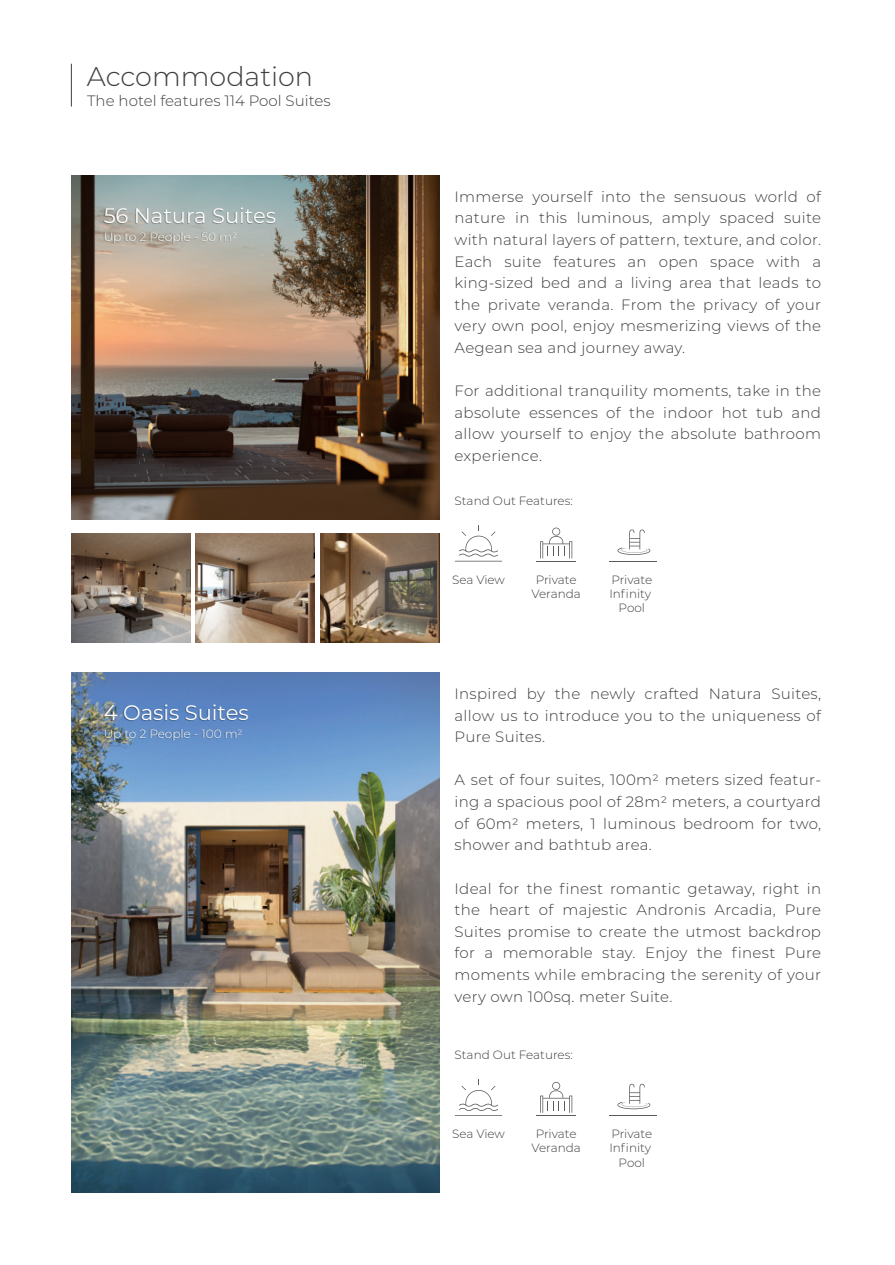
<style>
.page{position:relative;width:895px;height:1265px;background:#fff}
.page>*{position:absolute;margin:0;border:0;box-sizing:border-box;transform-origin:0 0}
.t1{font:300 27px "Montserrat";color:#3e3e3f}
.t2{font:21px "Montserrat";color:#fff}
.t3{font:300 15px/21.6px "Montserrat";letter-spacing:.02em;color:#3e3e3f;text-align:justify}
.t4{font:300 15px "Montserrat";color:#3e3e3f}
.t5{font:300 12px/14.4px "Montserrat";color:#3e3e3f;text-align:center}
.t6{font:300 12px "Montserrat";color:#fff}
</style>
<div class="page">
<hr style="left:71px;top:64px;width:1px;height:42px;background:#3e3e3f">
<svg style="left:455px;top:525px;width:47px;height:36px"></svg>
<hr style="left:536px;top:560px;width:40px;height:1px;background:#5a5b5a">
<svg style="left:540px;top:527px;width:32px;height:31px"></svg>
<hr style="left:609px;top:560px;width:47px;height:1px;background:#5a5b5a">
<svg style="left:617px;top:529px;width:33px;height:26px"></svg>
<img style="left:71px;top:176px;width:368px;height:343px">
<img style="left:101px;top:204px;width:339px;height:59px">
<img style="left:71px;top:533px;width:119px;height:109px">
<img style="left:196px;top:533px;width:119px;height:109px">
<img style="left:320px;top:533px;width:119px;height:109px">
<svg style="left:455px;top:1079px;width:47px;height:37px"></svg>
<hr style="left:536px;top:1115px;width:40px;height:1px;background:#5a5b5a">
<svg style="left:540px;top:1081px;width:32px;height:31px"></svg>
<hr style="left:609px;top:1115px;width:47px;height:1px;background:#5a5b5a">
<svg style="left:617px;top:1083px;width:33px;height:26px"></svg>
<img style="left:71px;top:673px;width:368px;height:518px">
<img style="left:101px;top:702px;width:339px;height:59px">
<h1 class="t1" style="left:87px;top:58px;width:228px">Accommodation</h1>
<p class="t4" style="left:87px;top:90px;width:245px">The hotel features 114 Pool Suites</p>
<h2 class="t2" style="left:104px;top:201px;width:174px">56 Natura Suites</h2>
<p class="t6" style="left:104px;top:228px;width:135px">Up to 2 People - 50 m2</p>
<h2 class="t2" style="left:104px;top:698px;width:146px">4 Oasis Suites</h2>
<p class="t6" style="left:104px;top:725px;width:140px">Up to 2 People - 100 m2</p>
<p class="t3" style="left:454px;top:185px;width:368px">Immerse yourself into the sensuous world of nature in this luminous, amply spaced suite with natural layers of pattern, texture, and color.<br>Each suite features an open space with a king-sized bed and a living area that leads to the private veranda. From the privacy of your very own pool, enjoy mesmerizing views of the Aegean sea and journey away.</p>
<p class="t3" style="left:454px;top:379px;width:368px">For additional tranquility moments, take in the absolute essences of the indoor hot tub and allow yourself to enjoy the absolute bathroom experience.</p>
<p class="t5" style="left:454px;top:493px;width:120px">Stand Out Features:</p>
<p class="t5" style="left:452px;top:571px;width:54px">Sea View</p>
<p class="t5" style="left:531px;top:571px;width:51px">Private<br>Veranda</p>
<p class="t5" style="left:609px;top:571px;width:44px">Private<br>Infinity<br>Pool</p>
<p class="t3" style="left:454px;top:682px;width:368px">Inspired by the newly crafted Natura Suites, allow us to introduce you to the uniqueness of Pure Suites.</p>
<p class="t3" style="left:454px;top:768px;width:368px">A set of four suites, 100m2 meters sized featur&shy;ing a spacious pool of 28m2 meters, a courtyard of 60m2 meters, 1 luminous bedroom for two, shower and bathtub area.</p>
<p class="t3" style="left:454px;top:876px;width:368px">Ideal for the finest romantic getaway, right in the heart of majestic Andronis Arcadia, Pure Suites promise to create the utmost backdrop for a memorable stay. Enjoy the finest Pure moments while embracing the serenity of your very own 100sq. meter Suite.</p>
<p class="t5" style="left:454px;top:1047px;width:120px">Stand Out Features:</p>
<p class="t5" style="left:452px;top:1125px;width:54px">Sea View</p>
<p class="t5" style="left:531px;top:1125px;width:51px">Private<br>Veranda</p>
<p class="t5" style="left:609px;top:1125px;width:44px">Private<br>Infinity<br>Pool</p>
</div>
